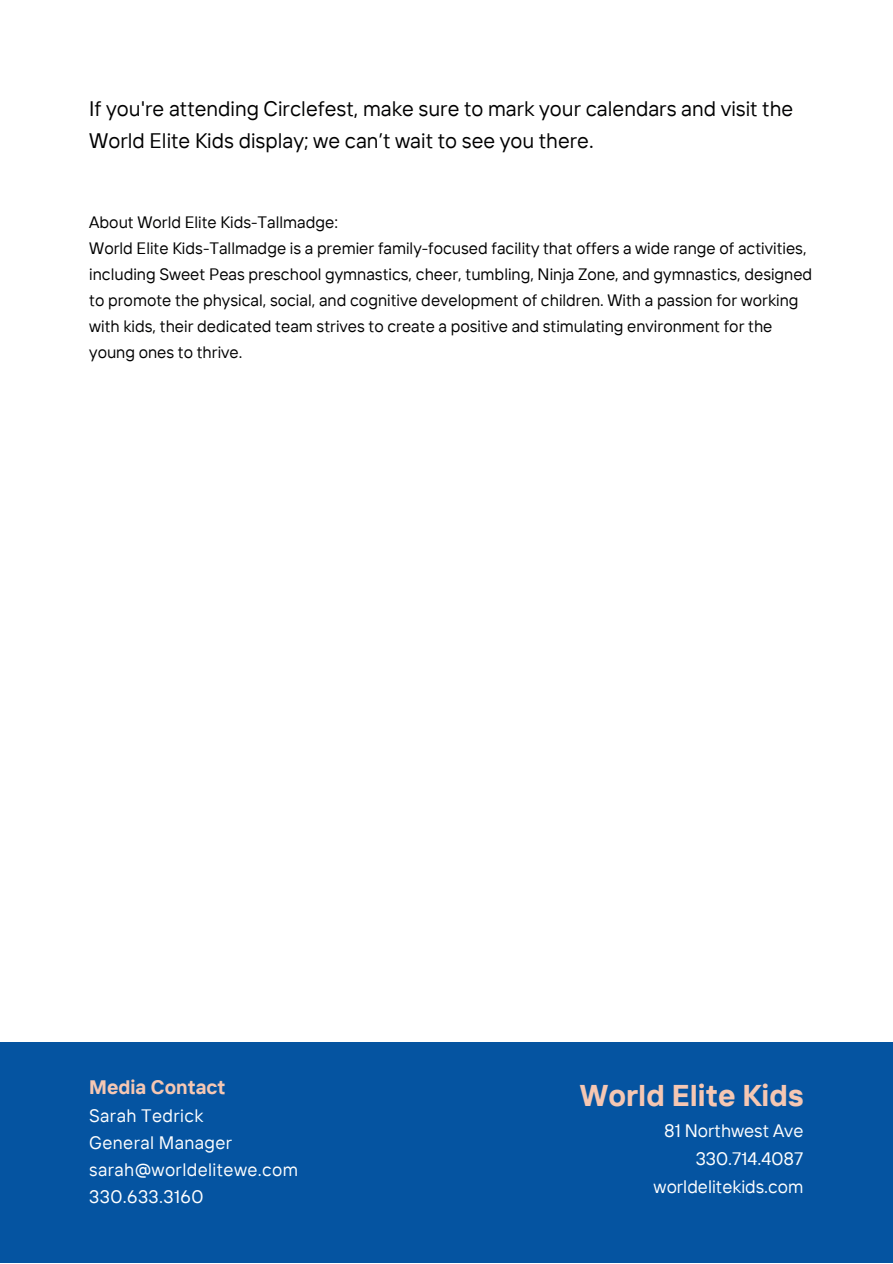
<style>
.page{position:relative;width:893px;height:1264px;background:#fff}
.page>*{position:absolute;margin:0;border:0;box-sizing:border-box;transform-origin:0 0}
.t1{font:700 30px "TT Interphases";color:#f5c7b3}
.t2{font:21px/32.5px "TT Interphases";color:#000001}
.t3{font:700 19.5px "TT Interphases";color:#f5c7b3}
.t4{font:18px "TT Interphases";letter-spacing:.02em;color:#fff}
.t5{font:18px "TT Interphases";color:#fff}
.t6{font:16.5px/25.8px "TT Interphases";color:#000001}
</style>
<div class="page">
<div style="left:0;top:1041px;width:892px;height:221px;background:#0554a1"></div>
<p class="t2" style="left:89px;top:92px;width:705px">If you're attending Circlefest, make sure to mark your calendars and visit the<br>World Elite Kids display; we can’t wait to see you there.</p>
<p class="t6" style="left:89px;top:209px;width:250px">About World Elite Kids-Tallmadge:</p>
<p class="t6" style="left:89px;top:235px;width:724px">World Elite Kids-Tallmadge is a premier family-focused facility that offers a wide range of activities, including Sweet Peas preschool gymnastics, cheer, tumbling, Ninja Zone, and gymnastics, designed to promote the physical, social, and cognitive development of children. With a passion for working with kids, their dedicated team strives to create a positive and stimulating environment for the young ones to thrive.</p>
<p class="t3" style="left:89px;top:1074px;width:138px">Media Contact</p>
<p class="t4" style="left:89px;top:1103px;width:116px">Sarah Tedrick</p>
<p class="t4" style="left:89px;top:1130px;width:144px">General Manager</p>
<p class="t4" style="left:89px;top:1157px;width:210px">sarah@worldelitewe.com</p>
<p class="t4" style="left:89px;top:1184px;width:116px">330.633.3160</p>
<p class="t1" style="left:580px;top:1076px;width:225px">World Elite Kids</p>
<p class="t5" style="left:664px;top:1118px;width:141px">81 Northwest Ave</p>
<p class="t5" style="left:695px;top:1147px;width:109px">330.714.4087</p>
<p class="t5" style="left:653px;top:1175px;width:151px">worldelitekids.com</p>
</div>
